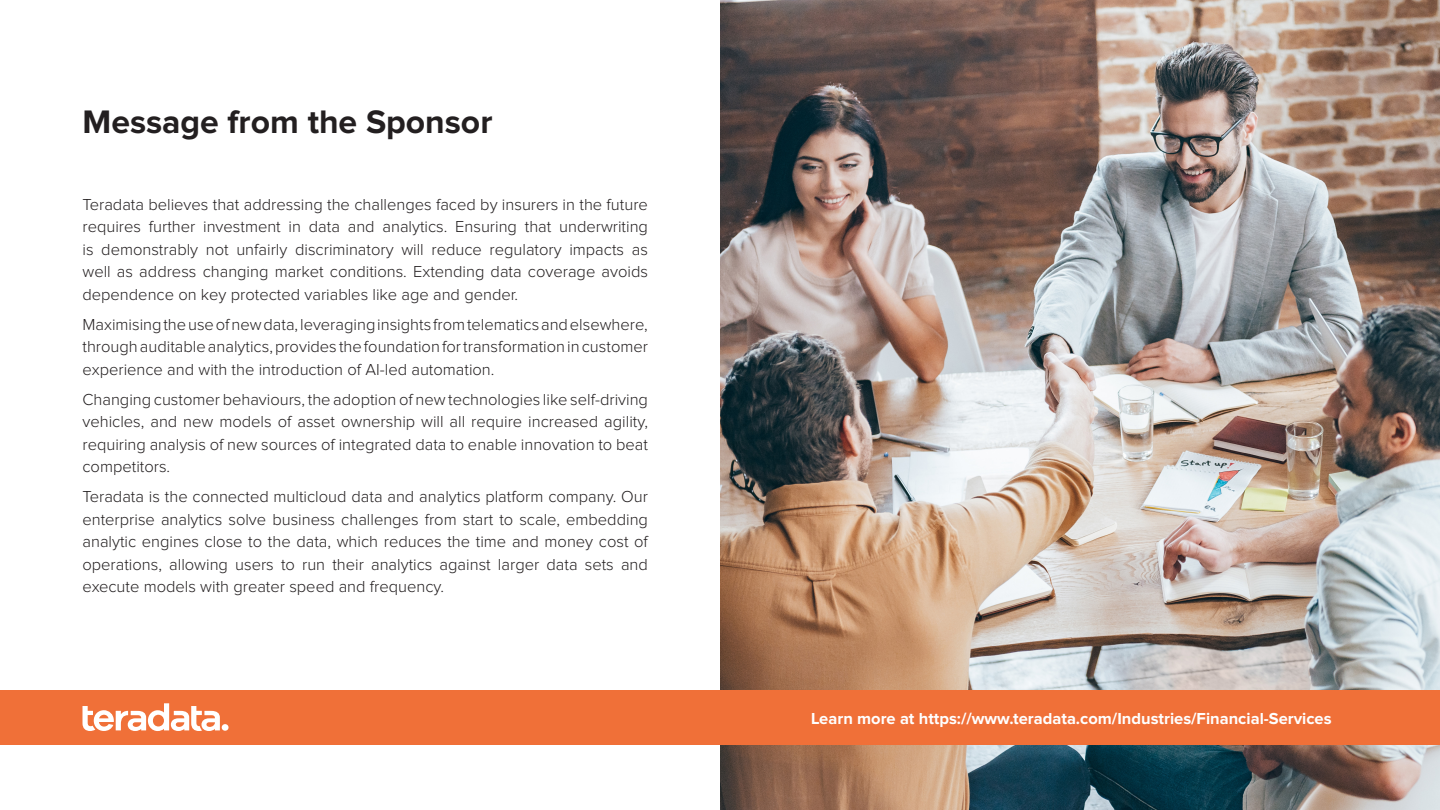
<style>
.page{position:relative;width:1440px;height:810px;background:#fff}
.page>*{position:absolute;margin:0;border:0;box-sizing:border-box;transform-origin:0 0}
.t1{font:700 33.75px "Proxima Nova";color:#231f20}
.t2{font:300 16.5px/22.5px "Proxima Nova";color:#231f20;text-align:justify}
.t3{font:700 16.5px "Proxima Nova";color:#fff}
</style>
<div class="page">
<img style="left:720px;top:0;width:720px;height:810px">
<div style="left:0;top:690px;width:1440px;height:54px;background:#f07038"></div>
<svg style="left:82px;top:703px;width:138px;height:28px"></svg>
<div style="left:222px;top:724px;width:7px;height:7px;background:#fff;border-radius:50%"></div>
<p class="t1" style="left:82px;top:107px;width:412px">Message from the Sponsor</p>
<p class="t2" style="left:82px;top:194px;width:567px">Teradata believes that addressing the challenges faced by insurers in the future requires further investment in data and analytics. Ensuring that underwriting is demonstrably not unfairly discriminatory will reduce regulatory impacts as well as address changing market conditions. Extending data coverage avoids dependence on key protected variables like age and gender.</p>
<p class="t2" style="left:82px;top:314px;width:567px">Maximising the use of new data, leveraging insights from telematics and elsewhere, through auditable analytics, provides the foundation for transformation in customer experience and with the introduction of AI-led automation.</p>
<p class="t2" style="left:82px;top:389px;width:567px">Changing customer behaviours, the adoption of new technologies like self-driving vehicles, and new models of asset ownership will all require increased agility, requiring analysis of new sources of integrated data to enable innovation to beat competitors.</p>
<p class="t2" style="left:82px;top:486px;width:567px">Teradata is the connected multicloud data and analytics platform company. Our enterprise analytics solve business challenges from start to scale, embedding analytic engines close to the data, which reduces the time and money cost of operations, allowing users to run their analytics against larger data sets and execute models with greater speed and frequency.</p>
<p class="t3" style="left:811px;top:711px;width:522px">Learn more at https://www.teradata.com/Industries/Financial-Services</p>
</div>
